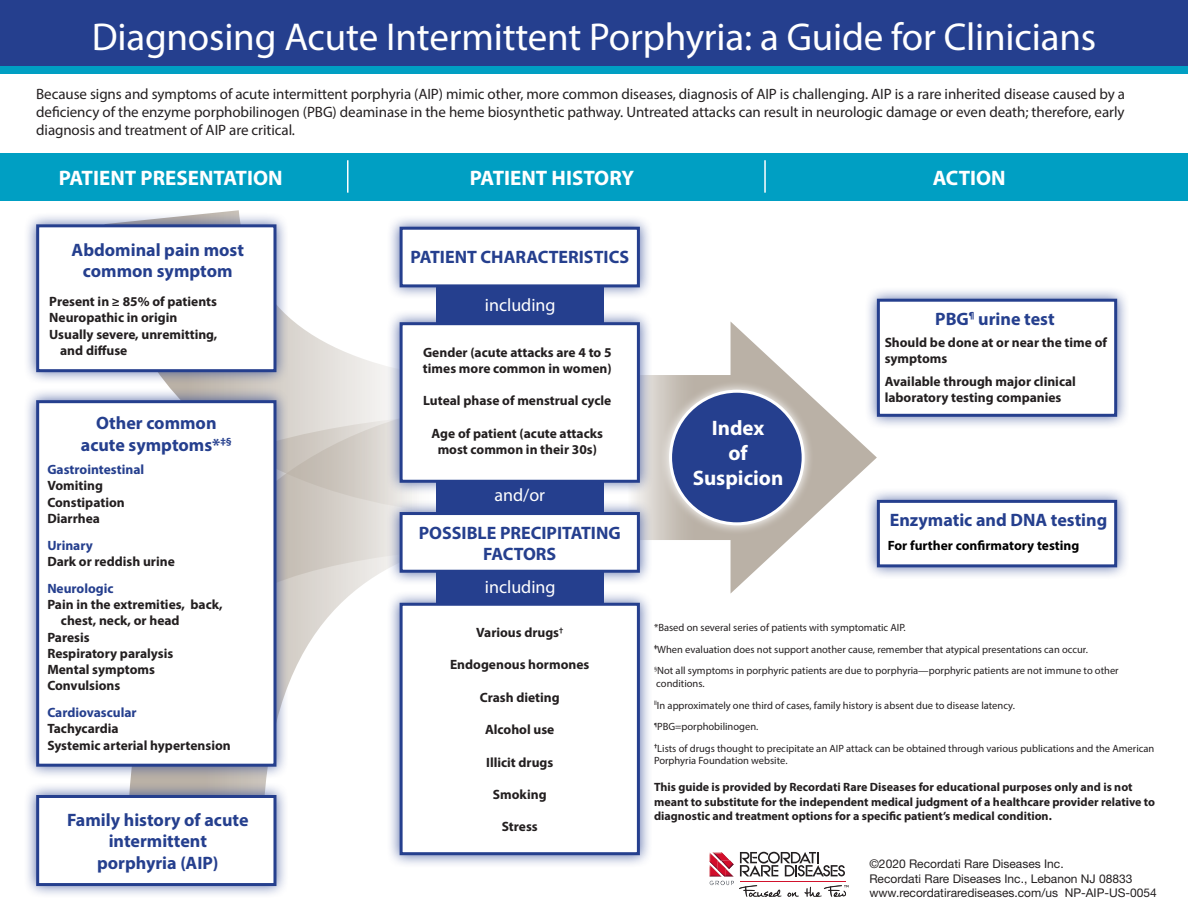
<style>
.page{position:relative;width:1188px;height:918px;background:#fff}
.page>*{position:absolute;margin:0;border:0;box-sizing:border-box;transform-origin:0 0}
.t1{font:39px "Myriad Pro";letter-spacing:-.005em;color:#fff}
.Body_Copy{font:700 21px "Myriad Pro";color:#fff}
.Body_Copy-2{font:700 18px/21.6px "Myriad Pro";color:#253f8e;text-align:center}
.Body_Copy-3{font:18px "Myriad Pro";color:#fff}
.t2{font:15px/18px "Myriad Pro";letter-spacing:-.005em;color:#231f20;text-align:justify}
.Body_Copy-4{font:700 13.5px/16.2px "Myriad Pro";color:#231f20}
.Body_Copy-5{font:700 13.5px "Myriad Pro";color:#253f8e}
.Body_Copy-6{font:700 13.5px "Myriad Pro";color:#000}
.Body_Copy-7{font:700 12px/14.4px "Myriad Pro";color:#231f20}
.t3{font:12px "Helvetica Neue LT Std";color:#231f20}
.Body_Copy-8{font:10.5px/21.6px "Myriad Pro";color:#231f20}
</style>
<div class="page">
<svg style="left:130px;top:540px;width:601px;height:242px"></svg>
<svg style="left:168px;top:210px;width:563px;height:197px"></svg>
<svg style="left:289px;top:407px;width:434px;height:207px"></svg>
<svg style="left:626px;top:375px;width:105px;height:165px;background:#d0cac3"></svg>
<svg style="left:731px;top:322px;width:146px;height:271px"></svg>
<div style="left:0;top:13px;width:1188px;height:61px;background:#009fc3"></div>
<div style="left:0;top:153px;width:1188px;height:48px;background:#009fc3"></div>
<div style="left:0;top:0;width:1188px;height:65px;background:#253f8e"></div>
<div style="left:387px;top:214px;width:265px;height:86px;background:#253f8e;opacity:.75"></div>
<div style="left:400px;top:227px;width:240px;height:60px;background:#fff;border:3px solid #253f8e"></div>
<div style="left:864px;top:286px;width:266px;height:143px;background:#253f8e;opacity:.75"></div>
<div style="left:877px;top:299px;width:240px;height:118px;background:#fff;border:3px solid #253f8e"></div>
<div style="left:864px;top:487px;width:266px;height:93px;background:#253f8e;opacity:.75"></div>
<div style="left:877px;top:500px;width:240px;height:67px;background:#fff;border:3px solid #253f8e"></div>
<div style="left:387px;top:500px;width:265px;height:85px;background:#253f8e;opacity:.75"></div>
<div style="left:400px;top:512px;width:240px;height:61px;background:#fff;border:3px solid #253f8e"></div>
<div style="left:387px;top:310px;width:265px;height:186px;background:#253f8e;opacity:.75"></div>
<div style="left:400px;top:322px;width:240px;height:161px;background:#fff;border:3px solid #253f8e"></div>
<div style="left:387px;top:590px;width:265px;height:278px;background:#253f8e;opacity:.75"></div>
<div style="left:400px;top:603px;width:240px;height:252px;background:#fff;border:3px solid #253f8e"></div>
<div style="left:24px;top:388px;width:265px;height:391px;background:#253f8e;opacity:.75"></div>
<div style="left:36px;top:400px;width:240px;height:367px;background:#fff;border:3px solid #253f8e"></div>
<div style="left:24px;top:782px;width:265px;height:117px;background:#253f8e;opacity:.75"></div>
<div style="left:36px;top:795px;width:240px;height:91px;background:#fff;border:3px solid #253f8e"></div>
<div style="left:24px;top:212px;width:265px;height:173px;background:#253f8e;opacity:.75"></div>
<div style="left:36px;top:224px;width:240px;height:148px;background:#fff;border:3px solid #253f8e"></div>
<svg style="left:660px;top:380px;width:154px;height:155px;background:#c9c2ba"></svg>
<div style="left:671px;top:391px;width:132px;height:133px;background:#253f8e;border-radius:50%"></div>
<div style="left:669px;top:390px;width:136px;height:135px;border:3px solid #fff;border-radius:50%"></div>
<hr style="left:347px;top:160px;width:2px;height:33px;background:#fff">
<hr style="left:764px;top:160px;width:2px;height:33px;background:#fff">
<svg style="left:710px;top:852px;width:139px;height:45px"></svg>
<p class="t1" style="left:92px;top:13px;width:1006px">Diagnosing Acute Intermittent Porphyria: a Guide for Clinicians</p>
<p class="t2" style="left:36px;top:85px;width:1091px">Because signs and symptoms of acute intermittent porphyria (AIP) mimic other, more common diseases, diagnosis of AIP is challenging. AIP is a rare inherited disease caused by a deficiency of the enzyme porphobilinogen (PBG) deaminase in the heme biosynthetic pathway. Untreated attacks can result in neurologic damage or even death; therefore, early diagnosis and treatment of AIP are critical.</p>
<p class="Body_Copy" style="left:59px;top:164px;width:225px">PATIENT PRESENTATION</p>
<p class="Body_Copy" style="left:470px;top:164px;width:166px">PATIENT HISTORY</p>
<p class="Body_Copy" style="left:933px;top:164px;width:75px">ACTION</p>
<p class="Body_Copy-2" style="left:72px;top:238px;width:174px">Abdominal pain most common symptom</p>
<p class="Body_Copy-4" style="left:49px;top:293px;width:169px">Present in ≥ 85% of patients<br>Neuropathic in origin</p>
<p class="Body_Copy-4" style="left:49px;top:326px;width:170px">Usually severe, unremitting,</p>
<p class="Body_Copy-4" style="left:60px;top:342px;width:69px">and diffuse</p>
<p class="Body_Copy-2" style="left:96px;top:412px;width:122px">Other common</p>
<p class="Body_Copy-2" style="left:81px;top:433px;width:152px">acute symptoms*<sup>‡§</sup></p>
<p class="Body_Copy-5" style="left:47px;top:461px;width:98px">Gastrointestinal</p>
<p class="Body_Copy-4" style="left:47px;top:477px;width:57px">Vomiting</p>
<p class="Body_Copy-4" style="left:47px;top:494px;width:79px">Constipation</p>
<p class="Body_Copy-4" style="left:47px;top:510px;width:54px">Diarrhea</p>
<p class="Body_Copy-5" style="left:47px;top:536px;width:47px">Urinary</p>
<p class="Body_Copy-4" style="left:47px;top:553px;width:129px">Dark or reddish urine</p>
<p class="Body_Copy-5" style="left:47px;top:580px;width:68px">Neurologic</p>
<p class="Body_Copy-4" style="left:61px;top:596px;width:163px;text-indent:-14px">Pain in the extremities, back, chest, neck, or head</p>
<p class="Body_Copy-4" style="left:47px;top:629px;width:44px">Paresis</p>
<p class="Body_Copy-4" style="left:47px;top:645px;width:127px">Respiratory paralysis</p>
<p class="Body_Copy-4" style="left:47px;top:661px;width:109px">Mental symptoms</p>
<p class="Body_Copy-4" style="left:47px;top:677px;width:75px">Convulsions</p>
<p class="Body_Copy-5" style="left:47px;top:704px;width:91px">Cardiovascular</p>
<p class="Body_Copy-4" style="left:47px;top:720px;width:73px">Tachycardia</p>
<p class="Body_Copy-4" style="left:47px;top:737px;width:185px">Systemic arterial hypertension</p>
<p class="Body_Copy-2" style="left:67px;top:808px;width:183px">Family history of acute intermittent</p>
<p class="Body_Copy-2" style="left:97px;top:851px;width:123px">porphyria (AIP)</p>
<p class="Body_Copy-2" style="left:410px;top:246px;width:220px">PATIENT CHARACTERISTICS</p>
<p class="Body_Copy-3" style="left:485px;top:293px;width:72px">including</p>
<p class="Body_Copy-4" style="left:423px;top:344px;width:190px">Gender (acute attacks are 4 to 5 times more common in women)</p>
<p class="Body_Copy-4" style="left:423px;top:392px;width:190px">Luteal phase of menstrual cycle</p>
<p class="Body_Copy-4" style="left:432px;top:425px;width:173px;text-align:center">Age of patient (acute attacks most common in their 30s)</p>
<p class="Body_Copy-3" style="left:494px;top:484px;width:52px">and/or</p>
<p class="Body_Copy-2" style="left:419px;top:521px;width:203px">POSSIBLE PRECIPITATING<br>FACTORS</p>
<p class="Body_Copy-3" style="left:485px;top:576px;width:72px">including</p>
<p class="Body_Copy-4" style="left:476px;top:624px;width:89px">Various drugs<sup>†</sup></p>
<p class="Body_Copy-4" style="left:450px;top:656px;width:141px">Endogenous hormones</p>
<p class="Body_Copy-4" style="left:480px;top:689px;width:81px">Crash dieting</p>
<p class="Body_Copy-4" style="left:485px;top:721px;width:71px">Alcohol use</p>
<p class="Body_Copy-4" style="left:486px;top:754px;width:69px">Illicit drugs</p>
<p class="Body_Copy-4" style="left:493px;top:786px;width:55px">Smoking</p>
<p class="Body_Copy-4" style="left:502px;top:818px;width:38px">Stress</p>
<p class="Body_Copy" style="left:712px;top:414px;width:54px">Index</p>
<p class="Body_Copy" style="left:728px;top:439px;width:21px">of</p>
<p class="Body_Copy" style="left:693px;top:465px;width:92px">Suspicion</p>
<p class="Body_Copy-2" style="left:935px;top:308px;width:121px">PBG<sup>¶</sup> urine test</p>
<p class="Body_Copy-4" style="left:885px;top:334px;width:224px">Should be done at or near the time of symptoms</p>
<p class="Body_Copy-4" style="left:885px;top:373px;width:193px">Available through major clinical</p>
<p class="Body_Copy-4" style="left:885px;top:389px;width:178px">laboratory testing companies</p>
<p class="Body_Copy-2" style="left:890px;top:509px;width:219px">Enzymatic and DNA testing</p>
<p class="Body_Copy-6" style="left:888px;top:536px;width:193px">For further confirmatory testing</p>
<p class="Body_Copy-8" style="left:654px;top:617px;width:253px">*Based on several series of patients with symptomatic AIP.</p>
<p class="Body_Copy-8" style="left:654px;top:638px;width:435px"><sup>‡</sup>When evaluation does not support another cause, remember that atypical presentations can occur.</p>
<p class="Body_Copy-8" style="left:654px;top:660px;width:466px"><sup>§</sup>Not all symptoms in porphyric patients are due to porphyria—porphyric patients are not immune to other</p>
<p class="Body_Copy-8" style="left:654px;top:673px;width:362px">conditions.<br><sup>ll</sup>In approximately one third of cases, family history is absent due to disease latency.</p>
<p class="Body_Copy-8" style="left:654px;top:716px;width:106px"><sup>¶</sup>PBG=porphobilinogen.</p>
<p class="Body_Copy-8" style="left:654px;top:742px;width:502px;line-height:12.6px"><sup>†</sup>Lists of drugs thought to precipitate an AIP attack can be obtained through various publications and the American<br>Porphyria Foundation website.</p>
<p class="Body_Copy-7" style="left:654px;top:780px;width:503px">This guide is provided by Recordati Rare Diseases for educational purposes only and is not meant to substitute for the independent medical judgment of a healthcare provider relative to diagnostic and treatment options for a specific patient’s medical condition.</p>
<p class="t3" style="left:869px;top:857px;width:196px">©2020 Recordati Rare Diseases Inc.</p>
<p class="t3" style="left:869px;top:871px;width:265px">Recordati Rare Diseases Inc., Lebanon NJ 08833</p>
<p class="t3" style="left:869px;top:886px;width:289px">www.recordatirarediseases.com/us NP-AIP-US-0054</p>
</div>
